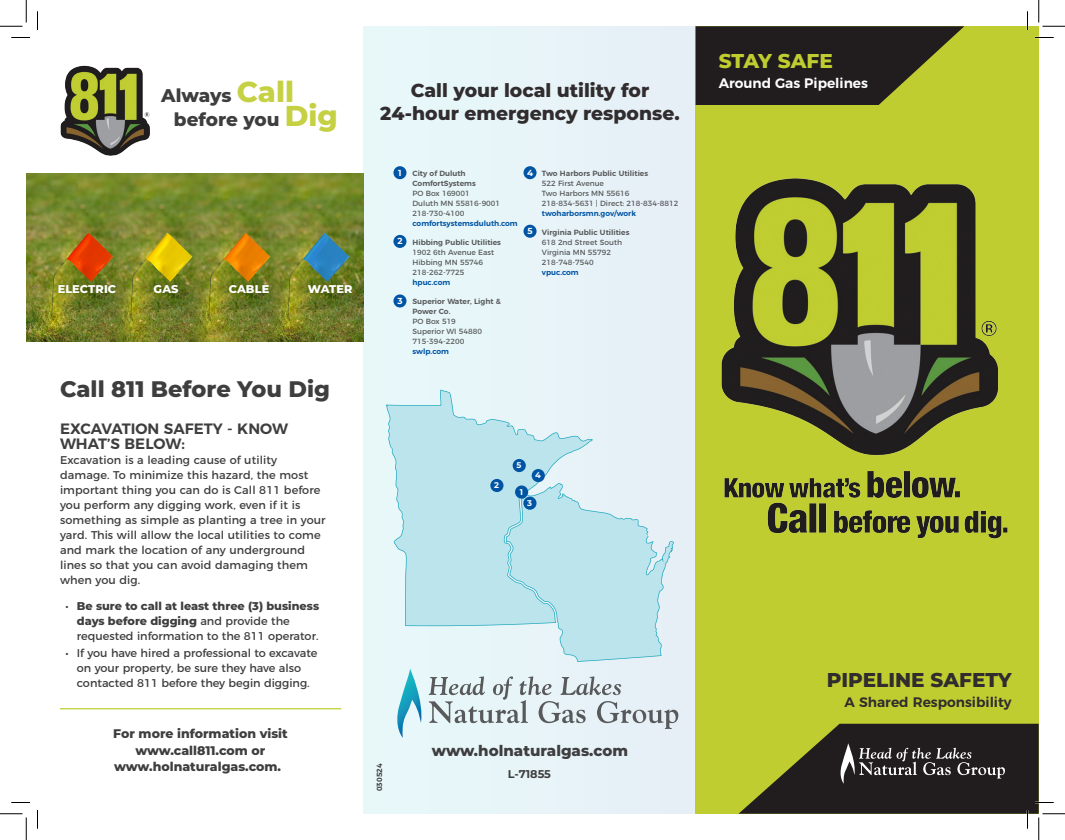
<style>
.page{position:relative;width:1065px;height:840px;background:#fff}
.page>*{position:absolute;margin:0;border:0;box-sizing:border-box;transform-origin:0 0}
.t1{font:800 22.5px "Montserrat";color:#3e3e3f}
.t2{font:800 20px "Montserrat";color:#312c2d}
.t3{font:800 20px "Montserrat";letter-spacing:-.005em;color:#c0cd30}
.t4{font:800 18.75px/22.5px "Montserrat";color:#312c2d;text-align:center}
.t5{font:800 18.38px "Montserrat";letter-spacing:-.005em;color:#3e3e3f}
.t6{font:600 15px/15px "Montserrat";color:#3e3e3f}
.t7{font:800 15px "Montserrat";color:#3e3e3f}
.t8{font:600 13.75px "Montserrat";color:#312c2d}
.t9{font:600 13.75px "Montserrat";color:#fff}
.Paragraph_Style_1{font:800 12.5px/16.6px "Montserrat";color:#3e3e3f;text-align:center}
.t10{font:11.25px/15px "Montserrat";letter-spacing:.01em;color:#3e3e3f}
.t11{font:800 11.25px/15px "Montserrat";color:#3e3e3f}
.t12{font:800 11.25px "Montserrat";letter-spacing:.01em;color:#fff}
.t13{font:700 11.25px "Montserrat";color:#3e3e3f}
.Body{font:700 8.75px "Montserrat";color:#fff}
.Body-2{font:700 8.38px "Montserrat";color:#fff}
.Body-3{font:7.5px/10px "Montserrat";color:#58595b}
.Body-4{font:600 7.5px/10px "Montserrat";color:#58595b}
.Body-5{font:600 7.5px/10px "Montserrat";color:#0054a4}
.t14{font:600 7.5px "Montserrat";color:#3e3e3f}
.s1{font-size:28.75px;color:#c6d043}
.s2{font-weight:400}
.s3{font-weight:400;color:#58595b}
.s4{font-weight:600;color:#0054a4}
.s5{font-weight:600}
</style>
<div class="page">
<div style="left:364px;top:26px;width:331px;height:788px;background:#e7f4f8"></div>
<div style="left:696px;top:26px;width:343px;height:788px;background:#c0cd30"></div>
<img style="left:695px;top:161px;width:304px;height:300px">
<img style="left:724px;top:471px;width:284px;height:68px">
<img style="left:26px;top:173px;width:338px;height:168px">
<svg style="left:696px;top:26px;width:268px;height:79px"></svg>
<img style="left:60px;top:65px;width:90px;height:91px">
<svg style="left:558px;top:510px;width:116px;height:152px"></svg>
<svg style="left:386px;top:390px;width:207px;height:236px;fill:#bbe4ec"></svg>
<div style="left:515px;top:485px;width:13px;height:14px;background:#0054a4;border-radius:50%"></div>
<div style="left:490px;top:479px;width:14px;height:13px;background:#0054a4;border-radius:50%"></div>
<div style="left:532px;top:469px;width:13px;height:13px;background:#0054a4;border-radius:50%"></div>
<div style="left:513px;top:459px;width:13px;height:13px;background:#0054a4;border-radius:50%"></div>
<div style="left:523px;top:497px;width:14px;height:13px;background:#0054a4;border-radius:50%"></div>
<svg style="left:397px;top:669px;width:281px;height:69px"></svg>
<div style="left:393px;top:166px;width:13px;height:13px;background:#0054a4;border-radius:50%"></div>
<div style="left:393px;top:235px;width:13px;height:13px;background:#0054a4;border-radius:50%"></div>
<div style="left:393px;top:294px;width:13px;height:14px;background:#0054a4;border-radius:50%"></div>
<div style="left:524px;top:166px;width:13px;height:13px;background:#0054a4;border-radius:50%"></div>
<div style="left:524px;top:225px;width:13px;height:13px;background:#0054a4;border-radius:50%"></div>
<hr style="left:60px;top:708px;width:281px;height:1px;background:#c0cd30">
<svg style="left:11px;top:37px;width:19px;height:1px"></svg>
<svg style="left:1035px;top:37px;width:19px;height:1px"></svg>
<svg style="left:11px;top:802px;width:19px;height:1px"></svg>
<svg style="left:37px;top:11px;width:1px;height:19px"></svg>
<svg style="left:37px;top:810px;width:1px;height:19px"></svg>
<svg style="left:1027px;top:11px;width:1px;height:19px"></svg>
<svg style="left:0;top:0;width:27px;height:27px"></svg>
<svg style="left:0;top:814px;width:27px;height:26px"></svg>
<svg style="left:1039px;top:0;width:26px;height:27px"></svg>
<svg style="left:739px;top:724px;width:326px;height:116px"></svg>
<p class="t5" style="left:161px;top:82px;width:134px">Always <span class="s1">Call</span></p>
<p class="t5" style="left:174px;top:106px;width:165px">before you <span class="s1">Dig</span></p>
<p class="t12" style="left:58px;top:281px;width:60px">ELECTRIC</p>
<p class="t12" style="left:154px;top:281px;width:27px">GAS</p>
<p class="t12" style="left:229px;top:281px;width:42px">CABLE</p>
<p class="t12" style="left:308px;top:281px;width:46px">WATER</p>
<p class="t1" style="left:60px;top:372px;width:272px">Call 811 Before You Dig</p>
<p class="t6" style="left:60px;top:420px;width:230px">EXCAVATION SAFETY - KNOW<br>WHAT’S BELOW:</p>
<p class="t10" style="left:60px;top:451px;width:267px">Excavation is a leading cause of utility damage. To minimize this hazard, the most important thing you can do is Call 811 before you perform any digging work, even if it is something as simple as planting a tree in your yard. This will allow the local utilities to come and mark the location of any underground lines so that you can avoid damaging them when you dig.</p>
<p class="t11" style="left:77px;top:598px;width:244px;text-indent:-11px"><span class="s2">•</span> Be sure to call at least three (3) business days before digging <span class="s2">and provide the requested information to the 811 operator.</span></p>
<p class="t10" style="left:66px;top:645px;width:253px;text-align:center">• If you have hired a professional to excavate on your property, be sure they have also contacted 811 before they begin digging.</p>
<p class="Paragraph_Style_1" style="left:113px;top:725px;width:176px">For more information visit www.call811.com or www.holnaturalgas.com.</p>
<p class="t4" style="left:380px;top:78px;width:301px">Call your local utility for<br>24-hour emergency response.</p>
<p class="Body" style="left:398px;top:167px;width:5px">1</p>
<p class="Body" style="left:397px;top:235px;width:7px">2</p>
<p class="Body" style="left:397px;top:295px;width:7px">3</p>
<p class="Body-4" style="left:413px;top:168px;width:65px">City of Duluth<br>ComfortSystems</p>
<p class="Body-3" style="left:413px;top:188px;width:89px">PO Box 169001<br>Duluth MN 55816-9001</p>
<p class="Body-5" style="left:413px;top:208px;width:107px"><span class="s3">218-730-4100 </span>comfortsystemsduluth.com</p>
<p class="Body-4" style="left:413px;top:236px;width:90px">Hibbing Public Utilities</p>
<p class="Body-3" style="left:413px;top:246px;width:83px">1902 6th Avenue East<br>Hibbing MN 55746</p>
<p class="Body-3" style="left:413px;top:266px;width:53px">218-262-7725 <span class="s4">hpuc.com</span></p>
<p class="Body-4" style="left:413px;top:295px;width:90px">Superior Water, Light &amp;<br>Power Co.</p>
<p class="Body-3" style="left:413px;top:315px;width:71px">PO Box 519<br>Superior WI 54880</p>
<p class="Body-3" style="left:413px;top:335px;width:53px">715-394-2200 <span class="s4">swlp.com</span></p>
<p class="Body" style="left:527px;top:167px;width:8px">4</p>
<p class="Body" style="left:527px;top:225px;width:7px">5</p>
<p class="Body-4" style="left:542px;top:168px;width:108px">Two Harbors Public Utilities</p>
<p class="Body-3" style="left:542px;top:178px;width:89px">522 First Avenue<br>Two Harbors MN 55616</p>
<p class="Body-3" style="left:542px;top:198px;width:138px">218-834-5631 | Direct: 218-834-8812 <span class="s4">twoharborsmn.gov/work</span></p>
<p class="Body-3" style="left:542px;top:226px;width:89px"><span class="s5">Virginia Public Utilities<br></span>618 2nd Street South<br>Virginia MN 55792<br>218-748-7540 <span class="s4">vpuc.com</span></p>
<p class="Body-2" style="left:494px;top:479px;width:6px">2</p>
<p class="Body-2" style="left:516px;top:459px;width:6px">5</p>
<p class="Body-2" style="left:520px;top:486px;width:5px">1</p>
<p class="Body-2" style="left:535px;top:469px;width:7px">4</p>
<p class="Body-2" style="left:527px;top:497px;width:6px">3</p>
<p class="t14" style="left:373px;top:791px;width:29px;rotate:-90deg">030524</p>
<p class="t7" style="left:432px;top:740px;width:198px">www.holnaturalgas.com</p>
<p class="t13" style="left:508px;top:765px;width:45px">L-71855</p>
<p class="t3" style="left:719px;top:46px;width:116px">STAY SAFE</p>
<p class="t9" style="left:719px;top:72px;width:151px">Around Gas Pipelines</p>
<p class="t2" style="left:827px;top:665px;width:186px">PIPELINE SAFETY</p>
<p class="t8" style="left:844px;top:691px;width:169px">A Shared Responsibility</p>
</div>
